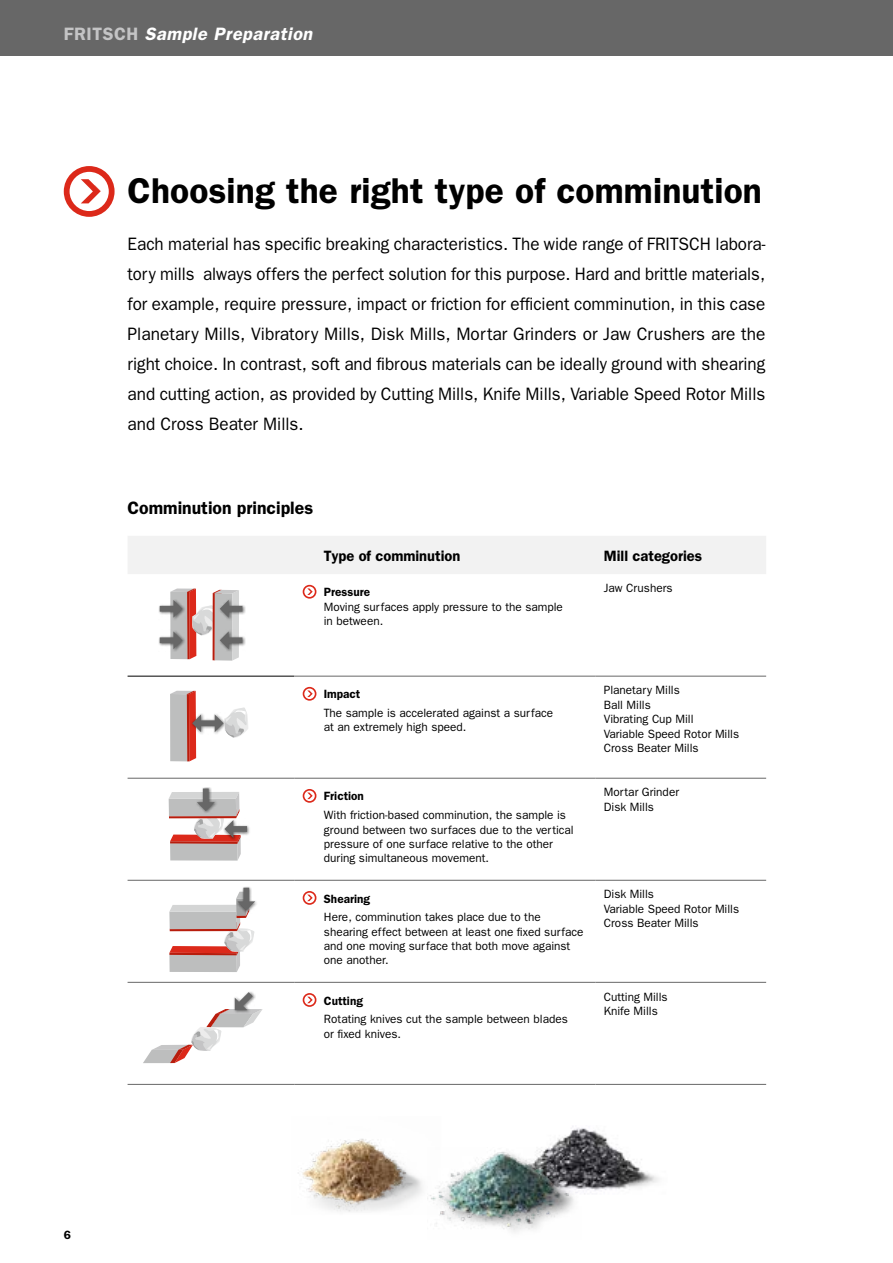
<style>
.page{position:relative;width:893px;height:1263px;background:#fff}
.page>*{position:absolute;margin:0;border:0;box-sizing:border-box;transform-origin:0 0}
.t1{font:600 36px "Franklin Gothic";letter-spacing:.005em;color:#000}
.t2{font:18px/30px "Franklin Gothic";color:#000;text-align:justify;scale:.95 1}
.t3{font:italic 600 18px "Franklin Gothic";letter-spacing:.03em;color:#fff}
.t4{font:600 18px "Franklin Gothic";color:#000}
.t5{font:600 15px "Franklin Gothic";color:#000}
.t6{font:12px/14.4px "Franklin Gothic";color:#000}
.t7{font:600 12px "Franklin Gothic";color:#000}
.s1{font-style:normal;color:#c4c4c5}
</style>
<div class="page">
<div style="left:0;top:0;width:893px;height:55px;background:#676767"></div>
<img style="left:550px;top:1126px;width:109px;height:68px">
<div style="left:428px;top:1147px;width:153px;height:91px;background:#000;opacity:.3"></div>
<img style="left:298px;top:1139px;width:144px;height:77px">
<div style="left:64px;top:166px;width:51px;height:51px;border:6px solid #dc291a;border-radius:50%"></div>
<svg style="left:81px;top:179px;width:20px;height:24px"></svg>
<div style="left:128px;top:536px;width:638px;height:38px;background:#f2f2f2"></div>
<hr style="left:128px;top:676px;width:166px;height:1px;background:#000">
<hr style="left:128px;top:1084px;width:166px;height:1px;background:#676767">
<hr style="left:294px;top:1084px;width:301px;height:1px;background:#676767">
<hr style="left:595px;top:1084px;width:171px;height:1px;background:#676767">
<hr style="left:294px;top:676px;width:301px;height:1px;background:#676767">
<hr style="left:595px;top:676px;width:171px;height:1px;background:#676767">
<hr style="left:128px;top:778px;width:166px;height:1px;background:#676767">
<hr style="left:294px;top:778px;width:301px;height:1px;background:#676767">
<hr style="left:595px;top:778px;width:171px;height:1px;background:#676767">
<hr style="left:128px;top:880px;width:166px;height:1px;background:#676767">
<hr style="left:294px;top:880px;width:301px;height:1px;background:#676767">
<hr style="left:595px;top:880px;width:171px;height:1px;background:#676767">
<hr style="left:128px;top:982px;width:166px;height:1px;background:#676767">
<hr style="left:294px;top:982px;width:301px;height:1px;background:#676767">
<hr style="left:595px;top:982px;width:171px;height:1px;background:#676767">
<div style="left:303px;top:585px;width:13px;height:14px;border:2px solid #dc291a;border-radius:50%"></div>
<svg style="left:307px;top:588px;width:6px;height:7px"></svg>
<div style="left:303px;top:687px;width:13px;height:14px;border:2px solid #dc291a;border-radius:50%"></div>
<svg style="left:307px;top:690px;width:6px;height:7px"></svg>
<div style="left:303px;top:789px;width:13px;height:14px;border:2px solid #dc291a;border-radius:50%"></div>
<svg style="left:307px;top:792px;width:6px;height:7px"></svg>
<div style="left:303px;top:891px;width:13px;height:14px;border:2px solid #dc291a;border-radius:50%"></div>
<svg style="left:307px;top:894px;width:6px;height:7px"></svg>
<div style="left:303px;top:993px;width:13px;height:14px;border:2px solid #dc291a;border-radius:50%"></div>
<svg style="left:307px;top:997px;width:6px;height:6px"></svg>
<div style="left:159px;top:598px;width:27px;height:22px;background:#000;opacity:.5"></div>
<div style="left:159px;top:629px;width:27px;height:23px;background:#000;opacity:.5"></div>
<div style="left:219px;top:598px;width:27px;height:22px;background:#000;opacity:.5"></div>
<div style="left:219px;top:629px;width:27px;height:23px;background:#000;opacity:.5"></div>
<svg style="left:160px;top:588px;width:82px;height:73px"></svg>
<svg style="left:170px;top:691px;width:78px;height:70px"></svg>
<div style="left:195px;top:787px;width:22px;height:27px;background:#000;opacity:.5"></div>
<div style="left:223px;top:818px;width:27px;height:22px;background:#000;opacity:.5"></div>
<svg style="left:169px;top:788px;width:78px;height:72px"></svg>
<div style="left:235px;top:886px;width:23px;height:27px;background:#000;opacity:.5"></div>
<svg style="left:169px;top:888px;width:86px;height:84px"></svg>
<svg style="left:143px;top:992px;width:120px;height:71px"></svg>
<h2 class="t3" style="left:64px;top:23px;width:250px"><span class="s1">FRITSCH</span> Sample Preparation</h2>
<h1 class="t1" style="left:128px;top:170px;width:636px">Choosing the right type of comminution</h1>
<p class="t2" style="left:128px;top:229px;width:673px">Each material has specific breaking characteristics. The wide range of FRITSCH labora&shy;tory mills always offers the perfect solution for this purpose. Hard and brittle materials, for example, require pressure, impact or friction for efficient comminution, in this case Planetary Mills, Vibratory Mills, Disk Mills, Mortar Grinders or Jaw Crushers are the right choice. In contrast, soft and fibrous materials can be ideally ground with shearing and cutting action, as provided by Cutting Mills, Knife Mills, Variable Speed Rotor Mills and Cross Beater Mills.</p>
<h2 class="t4" style="left:128px;top:497px;width:187px">Comminution principles</h2>
<p class="t5" style="left:324px;top:547px;width:138px">Type of comminution</p>
<p class="t5" style="left:604px;top:547px;width:100px">Mill categories</p>
<p class="t7" style="left:324px;top:585px;width:48px">Pressure</p>
<p class="t6" style="left:324px;top:599px;width:241px">Moving surfaces apply pressure to the sample in between.</p>
<p class="t6" style="left:604px;top:581px;width:70px">Jaw Crushers</p>
<p class="t7" style="left:324px;top:687px;width:38px">Impact</p>
<p class="t6" style="left:324px;top:705px;width:231px">The sample is accelerated against a surface at an extremely high speed.</p>
<p class="t7" style="left:324px;top:789px;width:41px">Friction</p>
<p class="t6" style="left:324px;top:808px;width:251px">With friction-based comminution, the sample is ground between two surfaces due to the vertical pressure of one surface relative to the other during simultaneous movement.</p>
<p class="t7" style="left:324px;top:891px;width:48px">Shearing</p>
<p class="t6" style="left:324px;top:910px;width:261px">Here, comminution takes place due to the shearing effect between at least one fixed surface and one moving surface that both move against one another.</p>
<p class="t7" style="left:324px;top:993px;width:41px">Cutting</p>
<p class="t6" style="left:324px;top:1012px;width:245px">Rotating knives cut the sample between blades or fixed knives.</p>
<p class="t6" style="left:604px;top:683px;width:137px">Planetary Mills<br>Ball Mills<br>Vibrating Cup Mill<br>Variable Speed Rotor Mills<br>Cross Beater Mills</p>
<p class="t6" style="left:604px;top:785px;width:77px">Mortar Grinder<br>Disk Mills</p>
<p class="t6" style="left:604px;top:887px;width:137px">Disk Mills<br>Variable Speed Rotor Mills<br>Cross Beater Mills</p>
<p class="t6" style="left:604px;top:989px;width:65px">Cutting Mills<br>Knife Mills</p>
<p class="t7" style="left:64px;top:1227px;width:9px">6</p>
</div>
